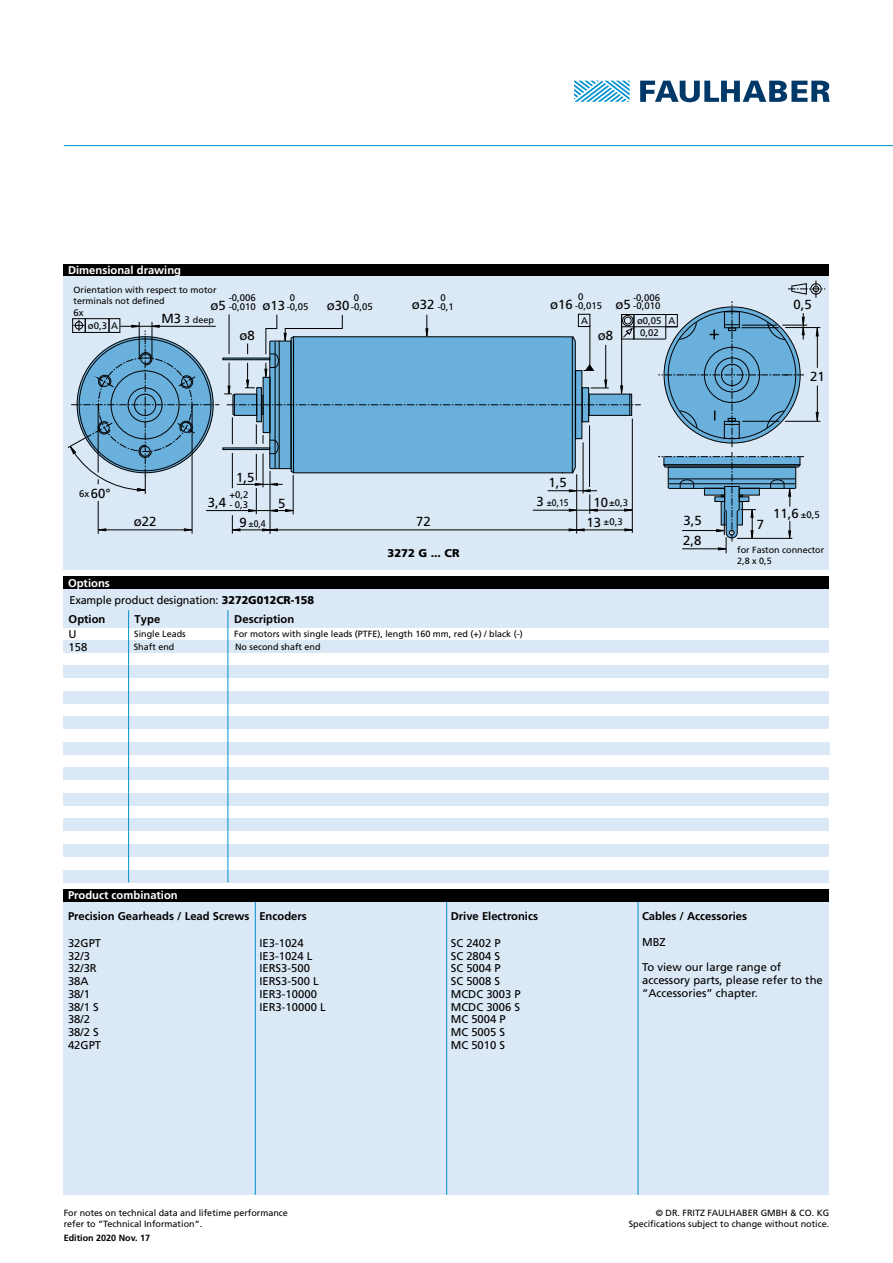
<style>
.page{position:relative;width:893px;height:1263px;background:#fff}
.page>*{position:absolute;margin:0;border:0;box-sizing:border-box;transform-origin:0 0}
.t1{font:13.2px "Frutiger LT";color:#000}
.t2{font:11.25px/12.8px "Frutiger LT";color:#000}
.t3{font:700 11.25px "Frutiger LT";color:#000}
.t4{font:700 11.25px "Frutiger LT";color:#fff}
.t5{font:900 11.25px "Frutiger LT";color:#000}
.t6{font:9.6px/12px "Frutiger LT";color:#000;text-align:right}
.t7{font:9.6px "Frutiger LT";color:#000;scale:.9 1}
.t8{font:9px/10.8px "Frutiger LT";color:#000}
.t9{font:700 9px "Frutiger LT";color:#000}
.s1{font-size:13.2px}
.s2{font-size:9.6px}
.s3{font-weight:900}
</style>
<div class="page">
<div style="left:64px;top:901px;width:765px;height:294px;background:#dbe8f5"></div>
<hr style="left:255px;top:901px;width:1px;height:294px;background:#0091cf">
<hr style="left:638px;top:901px;width:1px;height:294px;background:#0091cf">
<hr style="left:446px;top:901px;width:1px;height:294px;background:#0091cf">
<svg style="left:574px;top:81px;width:56px;height:21px"></svg>
<svg style="left:640px;top:81px;width:190px;height:21px"></svg>
<div style="left:64px;top:264px;width:765px;height:12px;background:#000"></div>
<div style="left:64px;top:889px;width:765px;height:12px;background:#000"></div>
<div style="left:64px;top:276px;width:765px;height:294px;background:#dbe8f5"></div>
<div style="left:64px;top:576px;width:765px;height:13px;background:#000"></div>
<hr style="left:64px;top:145px;width:829px;height:1px;background:#0091cf">
<svg style="left:67px;top:281px;width:758px;height:272px"></svg>
<div style="left:64px;top:716px;width:765px;height:13px;background:#dbe8f5"></div>
<div style="left:64px;top:589px;width:765px;height:38px;background:#dbe8f5"></div>
<div style="left:64px;top:640px;width:765px;height:13px;background:#dbe8f5"></div>
<div style="left:64px;top:767px;width:765px;height:13px;background:#dbe8f5"></div>
<div style="left:64px;top:793px;width:765px;height:13px;background:#dbe8f5"></div>
<div style="left:64px;top:665px;width:765px;height:13px;background:#dbe8f5"></div>
<div style="left:64px;top:819px;width:765px;height:12px;background:#dbe8f5"></div>
<div style="left:64px;top:691px;width:765px;height:13px;background:#dbe8f5"></div>
<div style="left:64px;top:844px;width:765px;height:13px;background:#dbe8f5"></div>
<div style="left:64px;top:870px;width:765px;height:12px;background:#dbe8f5"></div>
<div style="left:64px;top:742px;width:765px;height:13px;background:#dbe8f5"></div>
<hr style="left:228px;top:610px;width:1px;height:272px;background:#0091cf">
<hr style="left:128px;top:610px;width:1px;height:272px;background:#0091cf">
<p class="t4" style="left:68px;top:264px;width:115px">Dimensional drawing</p>
<p class="t8" style="left:74px;top:285px;width:145px">Orientation with respect to motor terminals not defined</p>
<p class="t8" style="left:193px;top:315px;width:23px">deep</p>
<p class="t6" style="left:578px;top:290px;width:7px">0</p>
<p class="t6" style="left:327px;top:300px;width:48px"><span class="s1">ø30</span> -0,05</p>
<p class="t6" style="left:615px;top:293px;width:46px;line-height:8.7px">-0,006 <span class="s1">ø5</span> -0,010</p>
<h1 class="t1" style="left:598px;top:328px;width:17px">ø8</h1>
<p class="t6" style="left:441px;top:291px;width:7px">0</p>
<p class="t6" style="left:290px;top:292px;width:7px">0</p>
<p class="t6" style="left:354px;top:292px;width:7px">0</p>
<p class="t6" style="left:210px;top:294px;width:47px;line-height:8.6px">-0,006<br><span class="s1">ø5</span> -0,010</p>
<h1 class="t1" style="left:550px;top:297px;width:24px">ø16</h1>
<p class="t6" style="left:287px;top:300px;width:23px">-0,05</p>
<h1 class="t1" style="left:793px;top:297px;width:20px">0,5</h1>
<p class="t6" style="left:412px;top:300px;width:44px"><span class="s1">ø32</span> -0,1</p>
<h1 class="t1" style="left:262px;top:297px;width:24px">ø13</h1>
<p class="t6" style="left:575px;top:300px;width:29px">-0,015</p>
<p class="t6" style="left:73px;top:306px;width:12px">6x</p>
<h1 class="t1" style="left:161px;top:311px;width:30px">M3 <span class="s2">3</span></h1>
<p class="t6" style="left:581px;top:315px;width:8px">A</p>
<p class="t6" style="left:640px;top:315px;width:37px;text-align:left;text-indent:-3px">ø0,05 A<br>0,02</p>
<p class="t6" style="left:88px;top:320px;width:32px">ø0,3 A</p>
<h1 class="t1" style="left:239px;top:328px;width:17px">ø8</h1>
<h1 class="t1" style="left:79px;top:485px;width:33px"><span class="s2">6x</span> 60°</h1>
<p class="t4" style="left:68px;top:576px;width:43px">Options</p>
<h1 class="t1" style="left:134px;top:514px;width:24px">ø22</h1>
<h1 class="t1" style="left:236px;top:469px;width:20px">1,5</h1>
<h1 class="t1" style="left:548px;top:475px;width:20px">1,5</h1>
<p class="t6" style="left:229px;top:488px;width:21px">+0,2</p>
<p class="t6" style="left:229px;top:498px;width:20px">- 0,3</p>
<h1 class="t1" style="left:536px;top:494px;width:9px">3</h1>
<h1 class="t1" style="left:208px;top:495px;width:20px">3,4</h1>
<p class="t7" style="left:547px;top:497px;width:26px">±0,15</p>
<h1 class="t1" style="left:278px;top:495px;width:9px">5</h1>
<p class="t7" style="left:239px;top:518px;width:31px"><span class="s1">9</span> ±0,4</p>
<h1 class="t1" style="left:416px;top:514px;width:16px">72</h1>
<p class="t5" style="left:388px;top:546px;width:73px">3272 G ... CR</p>
<p class="t2" style="left:69px;top:594px;width:246px">Example product designation: <span class="s3">3272G012CR-158</span></p>
<p class="t8" style="left:134px;top:629px;width:53px">Single Leads</p>
<p class="t8" style="left:234px;top:629px;width:290px">For motors with single leads (PTFE), length 160 mm, red (+) / black (-)</p>
<p class="t8" style="left:134px;top:641px;width:42px">Shaft end</p>
<p class="t8" style="left:235px;top:641px;width:87px">No second shaft end</p>
<p class="t3" style="left:69px;top:612px;width:38px">Option</p>
<p class="t3" style="left:135px;top:612px;width:27px">Type</p>
<p class="t3" style="left:234px;top:612px;width:61px">Description</p>
<p class="t2" style="left:69px;top:628px;width:20px">U<br>158</p>
<p class="t6" style="left:593px;top:496px;width:36px"><span class="s1">10</span>±0,3</p>
<p class="t6" style="left:587px;top:516px;width:38px"><span class="s1">13</span> ±0,3</p>
<h1 class="t1" style="left:810px;top:368px;width:16px">21</h1>
<h1 class="t1" style="left:684px;top:513px;width:20px">3,5</h1>
<h1 class="t1" style="left:683px;top:532px;width:20px">2,8</h1>
<h1 class="t1" style="left:757px;top:516px;width:9px">7</h1>
<h1 class="t1" style="left:773px;top:506px;width:48px">11,6 <span class="s2">±0,5</span></h1>
<p class="t8" style="left:737px;top:545px;width:89px">for Faston connector<br>2,8 x 0,5</p>
<p class="t4" style="left:68px;top:889px;width:111px">Product combination</p>
<p class="t3" style="left:68px;top:909px;width:240px">Precision Gearheads / Lead Screws Encoders</p>
<p class="t3" style="left:451px;top:909px;width:89px">Drive Electronics</p>
<p class="t3" style="left:642px;top:909px;width:106px">Cables / Accessories</p>
<p class="t2" style="left:68px;top:936px;width:35px">32GPT<br>32/3<br>32/3R<br>38A<br>38/1<br>38/1 S<br>38/2<br>38/2 S<br>42GPT</p>
<p class="t2" style="left:259px;top:936px;width:68px">IE3-1024<br>IE3-1024 L<br>IERS3-500<br>IERS3-500 L<br>IER3-10000<br>IER3-10000 L</p>
<p class="t2" style="left:451px;top:936px;width:72px">SC 2402 P<br>SC 2804 S<br>SC 5004 P<br>SC 5008 S<br>MCDC 3003 P<br>MCDC 3006 S<br>MC 5004 P<br>MC 5005 S<br>MC 5010 S</p>
<p class="t2" style="left:642px;top:936px;width:25px">MBZ</p>
<p class="t2" style="left:642px;top:961px;width:182px">To view our large range of accessory parts, please refer to the “Accessories” chapter.</p>
<p class="t8" style="left:64px;top:1208px;width:226px">For notes on technical data and lifetime performance refer to “Technical Information”.</p>
<p class="t8" style="left:629px;top:1208px;width:202px;text-align:right">© DR. FRITZ FAULHABER GMBH &amp; CO. KG<br>Specifications subject to change without notice.</p>
<p class="t9" style="left:64px;top:1233px;width:88px">Edition 2020 Nov. 17</p>
</div>
